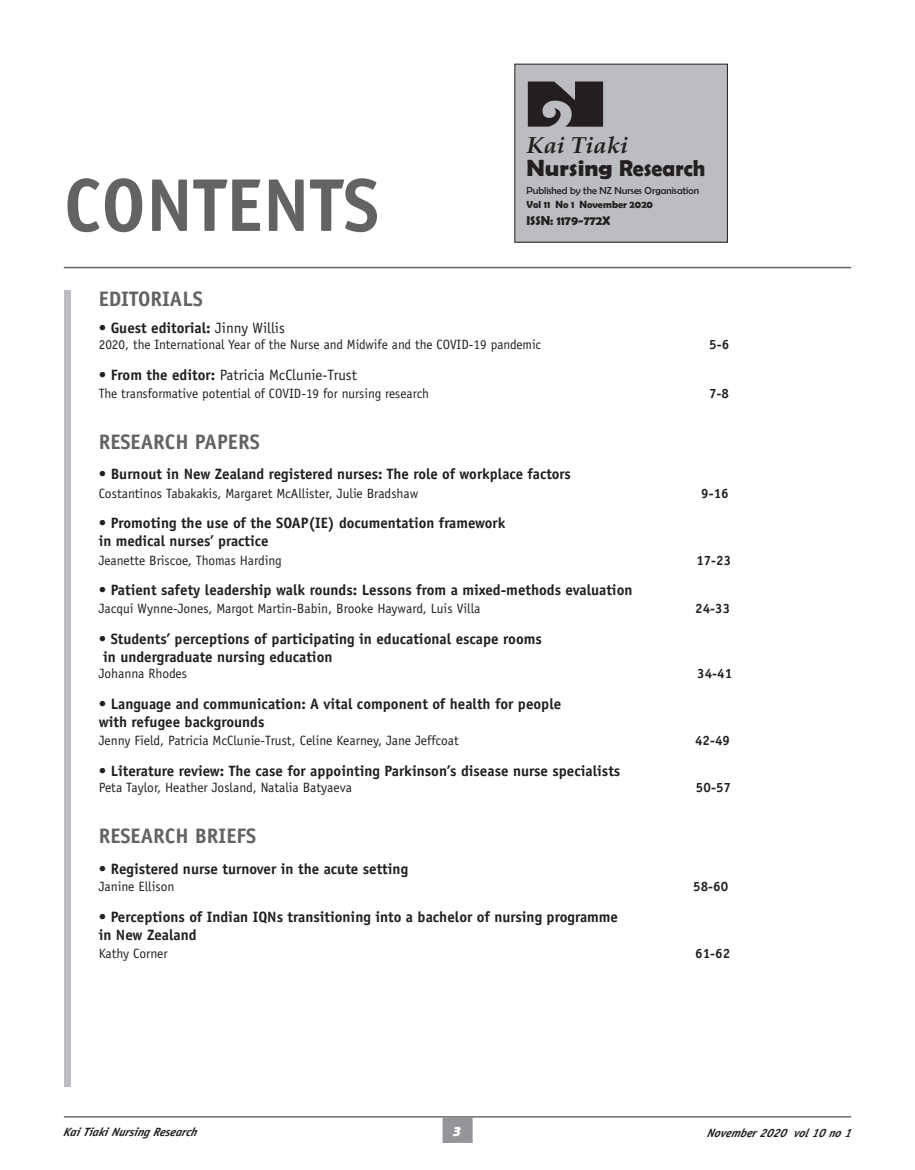
<style>
.page{position:relative;width:915px;height:1170px;background:#fff}
.page>*{position:absolute;margin:0;border:0;box-sizing:border-box;transform-origin:0 0}
.t1{font:700 75px "Officina Sans Std";color:#636366}
.t2{font:700 22.95px "Berlin Sans FB Demi";color:#231f20;scale:1.08 1}
.t3{font:italic 700 22.95px "Palatino Linotype";color:#231f20;scale:1.04 1}
.subhead_1{font:700 21px "Officina Sans Std";color:#636366}
.t4{font:700 15px "Officina Sans Std";color:#231f20}
.t5{font:15px "Officina Sans Std";color:#231f20}
.t6{font:italic 700 15px "Berlin Sans FB Demi";color:#fff}
.t7{font:13.5px "Officina Sans Std";color:#231f20}
.t8{font:700 13.5px "Officina Sans Std";color:#231f20}
.t9{font:700 12.75px "Berlin Sans FB Demi";color:#231f20}
.t10{font:italic 700 12px "Officina Sans Std";color:#231f20}
.t11{font:10.2px "Berlin Sans FB";color:#231f20}
.t12{font:700 10.2px "Berlin Sans FB Demi";color:#231f20}
.s1{font-weight:400}
.s2{font-weight:700}
</style>
<div class="page">
<div style="left:514px;top:64px;width:213px;height:178px;background:#bcbdc0"></div>
<hr style="left:64px;top:1116px;width:786px;height:1px;background:#231f20">
<div style="left:442px;top:1117px;width:30px;height:25px;background:#939598;border:1px solid #939598"></div>
<svg style="left:527px;top:81px;width:76px;height:46px"></svg>
<hr style="left:64px;top:267px;width:786px;height:1px;background:#636366">
<div style="left:64px;top:291px;width:6px;height:795px;background:#bcbdc0"></div>
<p class="t1" style="left:64px;top:158px;width:317px">CONTENTS</p>
<p class="t3" style="left:526px;top:129px;width:99px">Kai Tiaki</p>
<p class="t2" style="left:526px;top:155px;width:167px">Nursing Research</p>
<p class="t11" style="left:526px;top:185px;width:174px">Published by the NZ Nurses Organisation</p>
<p class="t12" style="left:526px;top:198px;width:128px">Vol 11 No 1 November 2020</p>
<p class="t9" style="left:526px;top:213px;width:85px">ISSN: 1179-772X</p>
<p class="subhead_1" style="left:99px;top:286px;width:106px">EDITORIALS</p>
<p class="t4" style="left:99px;top:318px;width:188px">• Guest editorial: <span class="s1">Jinny Willis</span></p>
<p class="t7" style="left:99px;top:336px;width:444px">2020, the International Year of the Nurse and Midwife and the COVID-19 pandemic</p>
<p class="t8" style="left:709px;top:336px;width:22px">5-6</p>
<p class="t5" style="left:99px;top:365px;width:260px"><span class="s2">• From the editor:</span> Patricia McClunie-Trust</p>
<p class="t7" style="left:99px;top:385px;width:332px">The transformative potential of COVID-19 for nursing research</p>
<p class="t8" style="left:708px;top:385px;width:22px">7-8</p>
<p class="subhead_1" style="left:99px;top:428px;width:163px">RESEARCH PAPERS</p>
<p class="t4" style="left:99px;top:465px;width:473px">• Burnout in New Zealand registered nurses: The role of workplace factors</p>
<p class="t7" style="left:99px;top:485px;width:321px">Costantinos Tabakakis, Margaret McAllister, Julie Bradshaw</p>
<p class="t8" style="left:701px;top:484px;width:29px">9-16</p>
<p class="t4" style="left:99px;top:514px;width:408px">• Promoting the use of the SOAP(IE) documentation framework</p>
<p class="t4" style="left:99px;top:532px;width:171px">in medical nurses’ practice</p>
<p class="t7" style="left:99px;top:552px;width:184px">Jeanette Briscoe, Thomas Harding</p>
<p class="t8" style="left:696px;top:551px;width:36px">17-23</p>
<p class="t4" style="left:99px;top:580px;width:535px">• Patient safety leadership walk rounds: Lessons from a mixed-methods evaluation</p>
<p class="t7" style="left:99px;top:600px;width:383px">Jacqui Wynne-Jones, Margot Martin-Babin, Brooke Hayward, Luis Villa</p>
<p class="t8" style="left:695px;top:600px;width:37px">24-33</p>
<p class="t4" style="left:99px;top:629px;width:444px">• Students’ perceptions of participating in educational escape rooms</p>
<p class="t4" style="left:103px;top:647px;width:231px">in undergraduate nursing education</p>
<p class="t7" style="left:99px;top:665px;width:90px">Johanna Rhodes</p>
<p class="t8" style="left:697px;top:665px;width:37px">34-41</p>
<p class="t4" style="left:99px;top:694px;width:464px">• Language and communication: A vital component of health for people</p>
<p class="t4" style="left:99px;top:712px;width:167px">with refugee backgrounds</p>
<p class="t7" style="left:99px;top:732px;width:361px">Jenny Field, Patricia McClunie-Trust, Celine Kearney, Jane Jeffcoat</p>
<p class="t8" style="left:694px;top:732px;width:37px">42-49</p>
<p class="t4" style="left:99px;top:761px;width:523px">• Literature review: The case for appointing Parkinson’s disease nurse specialists</p>
<p class="t7" style="left:99px;top:779px;width:255px">Peta Taylor, Heather Josland, Natalia Batyaeva</p>
<p class="t8" style="left:695px;top:779px;width:37px">50-57</p>
<p class="subhead_1" style="left:99px;top:822px;width:159px">RESEARCH BRIEFS</p>
<p class="t4" style="left:99px;top:859px;width:311px">• Registered nurse turnover in the acute setting</p>
<p class="t7" style="left:99px;top:878px;width:77px">Janine Ellison</p>
<p class="t8" style="left:693px;top:878px;width:37px">58-60</p>
<p class="t4" style="left:99px;top:907px;width:520px">• Perceptions of Indian IQNs transitioning into a bachelor of nursing programme</p>
<p class="t4" style="left:99px;top:925px;width:99px">in New Zealand</p>
<p class="t7" style="left:99px;top:945px;width:71px">Kathy Corner</p>
<p class="t8" style="left:695px;top:945px;width:37px">61-62</p>
<p class="t10" style="left:63px;top:1124px;width:138px">KaiTiakiNursing Research</p>
<p class="t6" style="left:452px;top:1121px;width:12px">3</p>
<p class="t10" style="left:706px;top:1125px;width:149px">November2020 vol10 no 1</p>
</div>
